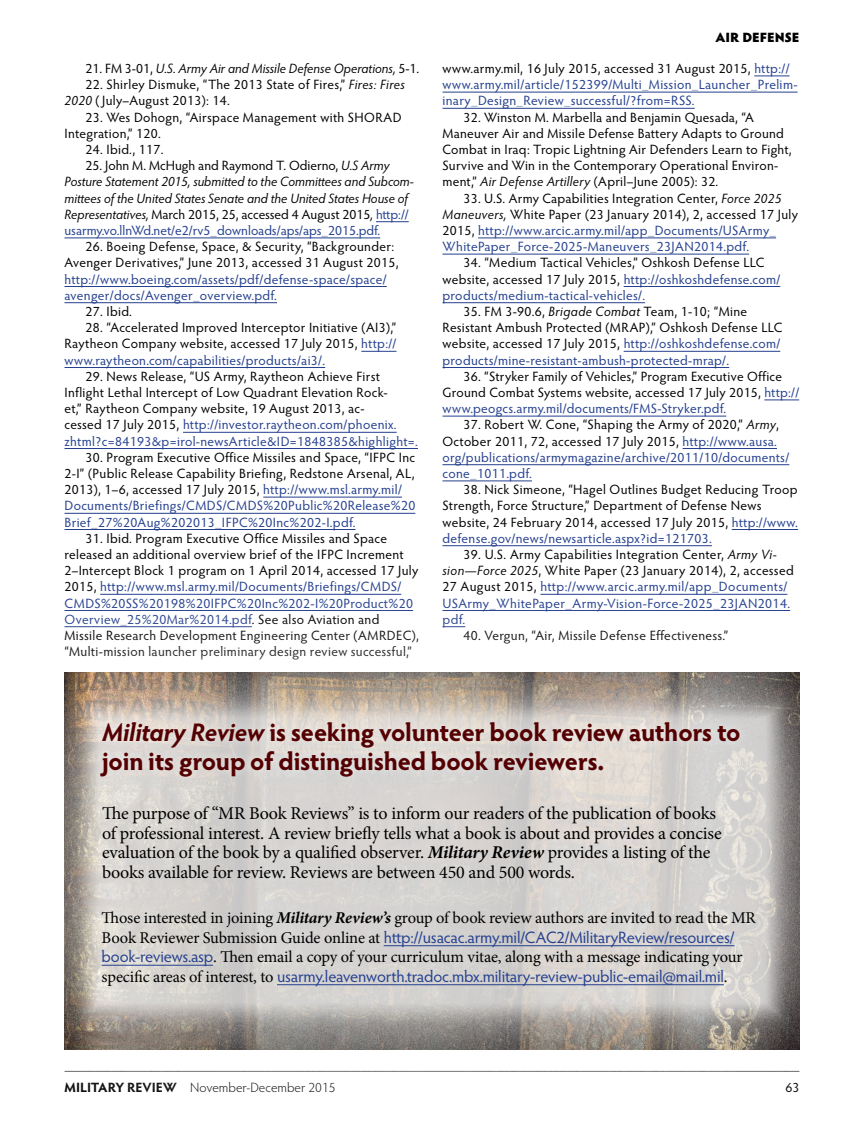
<style>
.page{position:relative;width:864px;height:1134px;background:#fff}
.page>*{position:absolute;margin:0;border:0;box-sizing:border-box;transform-origin:0 0}
.t1{font:700 25.5px/28.5px "Hypatia Sans Pro";letter-spacing:-.01em;color:#540002}
.t2{font:18px/19.5px "Minion Pro";letter-spacing:-.01em;color:#000}
.t3{font:16.5px "Hypatia Sans Pro";letter-spacing:-.01em;color:#25408f}
.t4{font:16.5px "Minion Pro";letter-spacing:-.01em;color:#000}
.t5{font:13.5px/16.2px "Hypatia Sans Pro";letter-spacing:.02em;color:#000}
.t6{font:13.5px/16.2px "Hypatia Sans Pro";letter-spacing:.025em;color:#25408f}
.t7{font:italic 13.5px/16.2px "Hypatia Sans Pro";color:#000}
.t8{font:300 13.5px "Hypatia Sans Pro";color:#000}
.t9{font:900 13.5px "Hypatia Sans Pro";letter-spacing:-.005em;color:#000}
.s1{font-style:normal}
.s2{font-style:italic}
.s3{font-style:normal;color:#25408f}
.s4{color:#25408f}
.s5{color:#000}
.s6{font-style:italic;color:#000}
.s7{font-weight:700;font-style:italic}
.s8{font-family:"Minion Pro";color:#000}
.s9{font-family:"Hypatia Sans Pro";color:#25408f}
.s10{font-weight:700}
</style>
<div class="page">
<hr style="left:376px;top:221px;width:33px;height:1px;background:#25408f">
<hr style="left:64px;top:238px;width:316px;height:1px;background:#25408f">
<hr style="left:64px;top:286px;width:323px;height:1px;background:#25408f">
<hr style="left:64px;top:302px;width:213px;height:1px;background:#25408f">
<hr style="left:361px;top:351px;width:36px;height:1px;background:#25408f">
<hr style="left:64px;top:367px;width:261px;height:1px;background:#25408f">
<hr style="left:183px;top:432px;width:214px;height:1px;background:#25408f">
<hr style="left:64px;top:448px;width:354px;height:1px;background:#25408f">
<hr style="left:263px;top:497px;width:139px;height:1px;background:#25408f">
<hr style="left:64px;top:513px;width:351px;height:1px;background:#25408f">
<hr style="left:64px;top:529px;width:292px;height:1px;background:#25408f">
<hr style="left:754px;top:76px;width:36px;height:1px;background:#25408f">
<hr style="left:442px;top:92px;width:356px;height:1px;background:#25408f">
<hr style="left:442px;top:108px;width:253px;height:1px;background:#25408f">
<hr style="left:478px;top:238px;width:298px;height:1px;background:#25408f">
<hr style="left:442px;top:254px;width:307px;height:1px;background:#25408f">
<hr style="left:624px;top:286px;width:156px;height:1px;background:#25408f">
<hr style="left:442px;top:302px;width:203px;height:1px;background:#25408f">
<hr style="left:624px;top:351px;width:156px;height:1px;background:#25408f">
<hr style="left:442px;top:367px;width:287px;height:1px;background:#25408f">
<hr style="left:764px;top:400px;width:35px;height:1px;background:#25408f">
<hr style="left:442px;top:416px;width:284px;height:1px;background:#25408f">
<hr style="left:683px;top:448px;width:94px;height:1px;background:#25408f">
<hr style="left:442px;top:464px;width:347px;height:1px;background:#25408f">
<hr style="left:442px;top:481px;width:90px;height:1px;background:#25408f">
<hr style="left:732px;top:529px;width:66px;height:1px;background:#25408f">
<hr style="left:442px;top:545px;width:270px;height:1px;background:#25408f">
<div style="left:0;top:583px;width:864px;height:551px;background:#fff;opacity:.98"></div>
<svg style="left:75px;top:695px;width:715px;height:332px;background:#d0ccc8"></svg>
<hr style="left:384px;top:945px;width:350px;height:1px;background:#25408f">
<hr style="left:102px;top:965px;width:111px;height:1px;background:#25408f">
<hr style="left:277px;top:984px;width:447px;height:1px;background:#25408f">
<p class="t7" style="left:86px;top:60px;width:335px"><span class="s1">21. FM 3-01,</span> U.S. Army Air and Missile Defense Operations, <span class="s1">5-1.</span></p>
<p class="t5" style="left:64px;top:76px;width:342px;text-indent:21px">22. Shirley Dismuke, “The 2013 State of Fires,” <span class="s2">Fires: Fires<br>2020</span> ( July–August 2013): 14.</p>
<p class="t5" style="left:64px;top:108px;width:339px;text-indent:21px">23. Wes Dohogn, “Airspace Management with SHORAD<br>Integration,” 120.</p>
<p class="t5" style="left:86px;top:141px;width:80px">24. Ibid., 117.</p>
<p class="t7" style="left:64px;top:157px;width:351px;text-indent:21px"><span class="s1">25. John M. McHugh and Raymond T. Odierno,</span> U.S Army Posture Statement 2015, submitted to the Committees and Subcom&shy;mittees of the United States Senate and the United States House of Representatives, <span class="s1">March 2015, 25, accessed 4 August 2015</span>, <span class="s3">http:// usarmy.vo.llnWd.net/e2/rv5_downloads/aps/aps_2015.pdf.</span></p>
<p class="t5" style="left:64px;top:238px;width:336px;text-indent:21px">26. Boeing Defense, Space, &amp; Security, “Backgrounder:<br>Avenger Derivatives,” June 2013, accessed 31 August 2015,</p>
<p class="t6" style="left:64px;top:270px;width:324px">http://www.boeing.com/assets/pdf/defense-space/space/ avenger/docs/Avenger_overview.pdf.</p>
<p class="t5" style="left:86px;top:303px;width:48px">27. Ibid.</p>
<p class="t5" style="left:64px;top:319px;width:334px;text-align:justify;text-indent:21px">28. “Accelerated Improved Interceptor Initiative (AI3),” Raytheon Company website, accessed 17 July 2015, <span class="s4">http:// www.raytheon.com/capabilities/products/ai3/.</span></p>
<p class="t5" style="left:64px;top:368px;width:355px;text-indent:21px">29. News Release, “US Army, Raytheon Achieve First Inflight Lethal Intercept of Low Quadrant Elevation Rock-<br>et,” Raytheon Company website, 19 August 2013, ac-<br>cessed 17 July 2015, <span class="s4">http://investor.raytheon.com/phoenix. zhtml?c=84193&amp;p=irol-newsArticle&amp;ID=1848385&amp;highlight=.</span></p>
<p class="t5" style="left:64px;top:449px;width:352px;text-indent:21px">30. Program Executive Office Missiles and Space, “IFPC Inc 2-I” (Public Release Capability Briefing, Redstone Arsenal, AL, 2013), 1–6, accessed 17 July 2015, <span class="s4">http://www.msl.army.mil/ Documents/Briefings/CMDS/CMDS%20Public%20Release%20<br>Brief_27%20Aug%202013_IFPC%20Inc%202-I.pdf.</span></p>
<p class="t5" style="left:64px;top:530px;width:356px;text-indent:21px">31. Ibid. Program Executive Office Missiles and Space released an additional overview brief of the IFPC Increment 2–Intercept Block 1 program on 1 April 2014, accessed 17 July 2015, <span class="s4">http://www.msl.army.mil/Documents/Briefings/CMDS/ CMDS%20SS%20198%20IFPC%20Inc%202-I%20Product%20<br>Overview_25%20Mar%2014.pdf</span>. See also Aviation and Missile Research Development Engineering Center (AMRDEC), “Multi-mission launcher preliminary design review successful,”</p>
<p class="t9" style="left:716px;top:27px;width:85px">AIR DEFENSE</p>
<p class="t6" style="left:442px;top:60px;width:357px"><span class="s5">www.army.mil, 16 July 2015, accessed 31 August 2015,</span> http:// www.army.mil/article/152399/Multi_Mission_Launcher_Prelim&shy;inary_Design_Review_successful/?from=RSS.</p>
<p class="t5" style="left:442px;top:108px;width:351px;text-indent:21px">32. Winston M. Marbella and Benjamin Quesada, “A Maneuver Air and Missile Defense Battery Adapts to Ground Combat in Iraq: Tropic Lightning Air Defenders Learn to Fight, Survive and Win in the Contemporary Operational Environ&shy;ment,” <span class="s2">Air Defense Artillery</span> (April–June 2005): 32.</p>
<p class="t6" style="left:442px;top:189px;width:357px;text-indent:21px"><span class="s5">33. U.S. Army Capabilities Integration Center,</span> <span class="s6">Force 2025<br>Maneuvers,</span> <span class="s5">White Paper (23 January 2014), 2, accessed 17 July 2015,</span> http://www.arcic.army.mil/app_Documents/USArmy_ WhitePaper_Force-2025-Maneuvers_23JAN2014.pdf.</p>
<p class="t5" style="left:442px;top:254px;width:339px;text-indent:21px">34. “Medium Tactical Vehicles,” Oshkosh Defense LLC website, accessed 17 July 2015, <span class="s4">http://oshkoshdefense.com/ products/medium-tactical-vehicles/.</span></p>
<p class="t5" style="left:442px;top:303px;width:341px;text-indent:21px">35. FM 3-90.6, <span class="s2">Brigade Combat</span> Team, 1-10; “Mine Resistant Ambush Protected (MRAP),” Oshkosh Defense LLC website, accessed 17 July 2015, <span class="s4">http://oshkoshdefense.com/ products/mine-resistant-ambush-protected-mrap/.</span></p>
<p class="t5" style="left:442px;top:368px;width:358px;text-indent:21px">36. “Stryker Family of Vehicles,” Program Executive Office<br>Ground Combat Systems website, accessed 17 July 2015, <span class="s4">http:// www.peogcs.army.mil/documents/FMS-Stryker.pdf.</span></p>
<p class="t6" style="left:442px;top:416px;width:348px;text-indent:21px"><span class="s5">37. Robert W. Cone, “Shaping the Army of 2020,”</span> <span class="s6">Army</span><span class="s5">, October 2011, 72, accessed 17 July 2015,</span> http://www.ausa. org/publications/armymagazine/archive/2011/10/documents/ cone_1011.pdf.</p>
<p class="t5" style="left:442px;top:481px;width:357px;text-indent:21px">38. Nick Simeone, “Hagel Outlines Budget Reducing Troop Strength, Force Structure,” Department of Defense News website, 24 February 2014, accessed 17 July 2015, <span class="s4">http://www. defense.gov/news/newsarticle.aspx?id=121703.</span></p>
<p class="t6" style="left:442px;top:546px;width:353px;text-indent:21px"><span class="s5">39. U.S. Army Capabilities Integration Center,</span> <span class="s6">Army Vi&shy;sion—Force 2025</span><span class="s5">, White Paper (23 January 2014), 2, accessed 27 August 2015,</span> http://www.arcic.army.mil/app_Documents/ USArmy_WhitePaper_Army-Vision-Force-2025_23JAN2014. pdf.</p>
<p class="t5" style="left:464px;top:627px;width:266px">40. Vergun, “Air, Missile Defense Effectiveness.”</p>
<h1 class="t1" style="left:102px;top:717px;width:640px"><span class="s2">Military Review</span> is seeking volunteer book review authors to join its group of distinguished book reviewers.</h1>
<p class="t2" style="left:102px;top:804px;width:621px">The purpose of “MR Book Reviews” is to inform our readers of the publication of books of professional interest. A review briefly tells what a book is about and provides a concise evaluation of the book by a qualified observer. <span class="s7">Military Review</span> provides a listing of the books available for review. Reviews are between 450 and 500 words.</p>
<p class="t4" style="left:102px;top:907px;width:656px">Those interested in joining <span class="s7">Military Review’s</span> group of book review authors are invited to read the MR</p>
<p class="t3" style="left:102px;top:926px;width:634px"><span class="s8">Book Reviewer Submission Guide online at</span> http://usacac.army.mil/CAC2/MilitaryReview/resources/</p>
<p class="t4" style="left:102px;top:946px;width:643px"><span class="s9">book-reviews.asp</span>. Then email a copy of your curriculum vitae, along with a message indicating your</p>
<p class="t3" style="left:102px;top:965px;width:628px"><span class="s8">specific areas of interest, to</span> usarmy.leavenworth.tradoc.mbx.military-review-public-email@mail.mil<span class="s8">.</span></p>
<p class="t8" style="left:64px;top:1079px;width:273px"><span class="s10">MILITARY REVIEW</span> November-December 2015</p>
<p class="t5" style="left:786px;top:1079px;width:15px">63</p>
</div>
